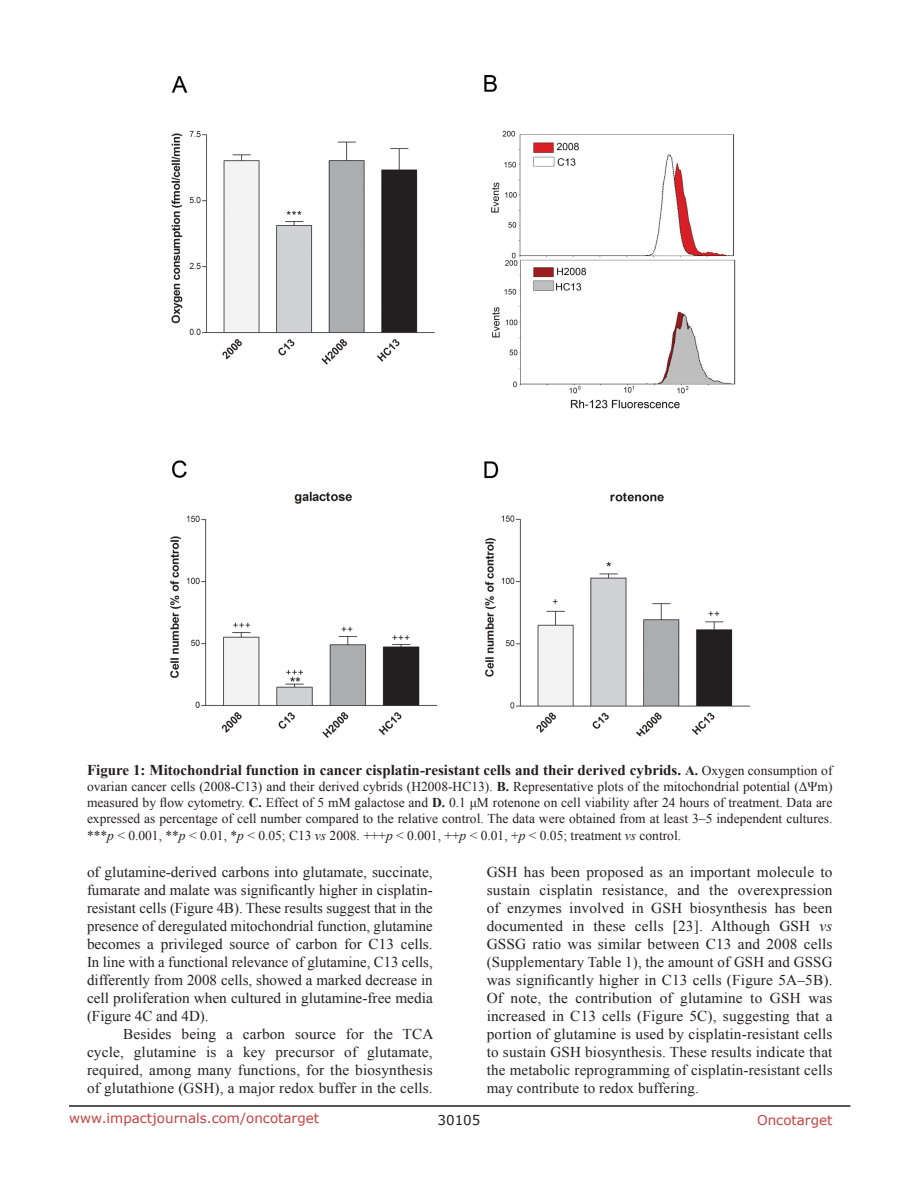
<style>
.page{position:relative;width:918px;height:1188px;background:#fff}
.page>*{position:absolute;margin:0;border:0;box-sizing:border-box;transform-origin:0 0}
.BodyText{font:15px/18px "Times New Roman";letter-spacing:.01em;color:#231f20;text-align:justify}
.FigureText{font:700 15px "Times New Roman";color:#231f20}
.FigureText-2{font:13.5px/16.2px "Times New Roman";color:#231f20;text-align:justify}
.t1{font:13.5px "Verdana";color:#c24141}
.t2{font:13.5px "Verdana";color:#231f20}
.s1{font-size:13.5px}
.s2{font-weight:400;font-size:13.5px}
.s3{font-weight:700}
.s4{font-style:italic}
</style>
<div class="page">
<hr style="left:69px;top:1105px;width:781px;height:2px;background:#231f20">
<img style="left:170px;top:76px;width:579px;height:662px">
<p class="FigureText" style="left:87px;top:759px;width:747px">Figure 1: Mitochondrial function in cancer cisplatin-resistant cells and their derived cybrids. <span class="s1">A.</span> <span class="s2">Oxygen consumption of</span></p>
<p class="FigureText-2" style="left:87px;top:778px;width:747px">ovarian cancer cells (2008-C13) and their derived cybrids (H2008-HC13). <span class="s3">B.</span> Representative plots of the mitochondrial potential (ΔΨm) measured by flow cytometry. <span class="s3">C.</span> Effect of 5 mM galactose and <span class="s3">D.</span> 0.1 μM rotenone on cell viability after 24 hours of treatment. Data are expressed as percentage of cell number compared to the relative control. The data were obtained from at least 3–5 independent cultures. ***<span class="s4">p</span> &lt; 0.001, **<span class="s4">p</span> &lt; 0.01, *<span class="s4">p</span> &lt; 0.05; C13 <span class="s4">vs</span> 2008. +++<span class="s4">p</span> &lt; 0.001, ++<span class="s4">p</span> &lt; 0.01, +<span class="s4">p</span> &lt; 0.05; treatment <span class="s4">vs</span> control.</p>
<p class="BodyText" style="left:87px;top:863px;width:347px">of glutamine-derived carbons into glutamate, succinate, fumarate and malate was significantly higher in cisplatin&shy;resistant cells (Figure 4B). These results suggest that in the presence of deregulated mitochondrial function, glutamine becomes a privileged source of carbon for C13 cells.<br>In line with a functional relevance of glutamine, C13 cells, differently from 2008 cells, showed a marked decrease in cell proliferation when cultured in glutamine-free media (Figure 4C and 4D).</p>
<p class="BodyText" style="left:87px;top:1025px;width:348px;text-indent:36px">Besides being a carbon source for the TCA cycle, glutamine is a key precursor of glutamate, required, among many functions, for the biosynthesis of glutathione (GSH), a major redox buffer in the cells.</p>
<p class="BodyText" style="left:487px;top:863px;width:347px">GSH has been proposed as an important molecule to sustain cisplatin resistance, and the overexpression of enzymes involved in GSH biosynthesis has been documented in these cells [23]. Although GSH <span class="s4">vs </span>GSSG ratio was similar between C13 and 2008 cells (Supplementary Table 1), the amount of GSH and GSSG was significantly higher in C13 cells (Figure 5A–5B).<br>Of note, the contribution of glutamine to GSH was increased in C13 cells (Figure 5C), suggesting that a portion of glutamine is used by cisplatin-resistant cells to sustain GSH biosynthesis. These results indicate that the metabolic reprogramming of cisplatin-resistant cells may contribute to redox buffering.</p>
<p class="t1" style="left:69px;top:1109px;width:252px">www.impactjournals.com/oncotarget</p>
<p class="t2" style="left:438px;top:1111px;width:44px">30105</p>
<p class="t1" style="left:757px;top:1111px;width:77px">Oncotarget</p>
</div>
